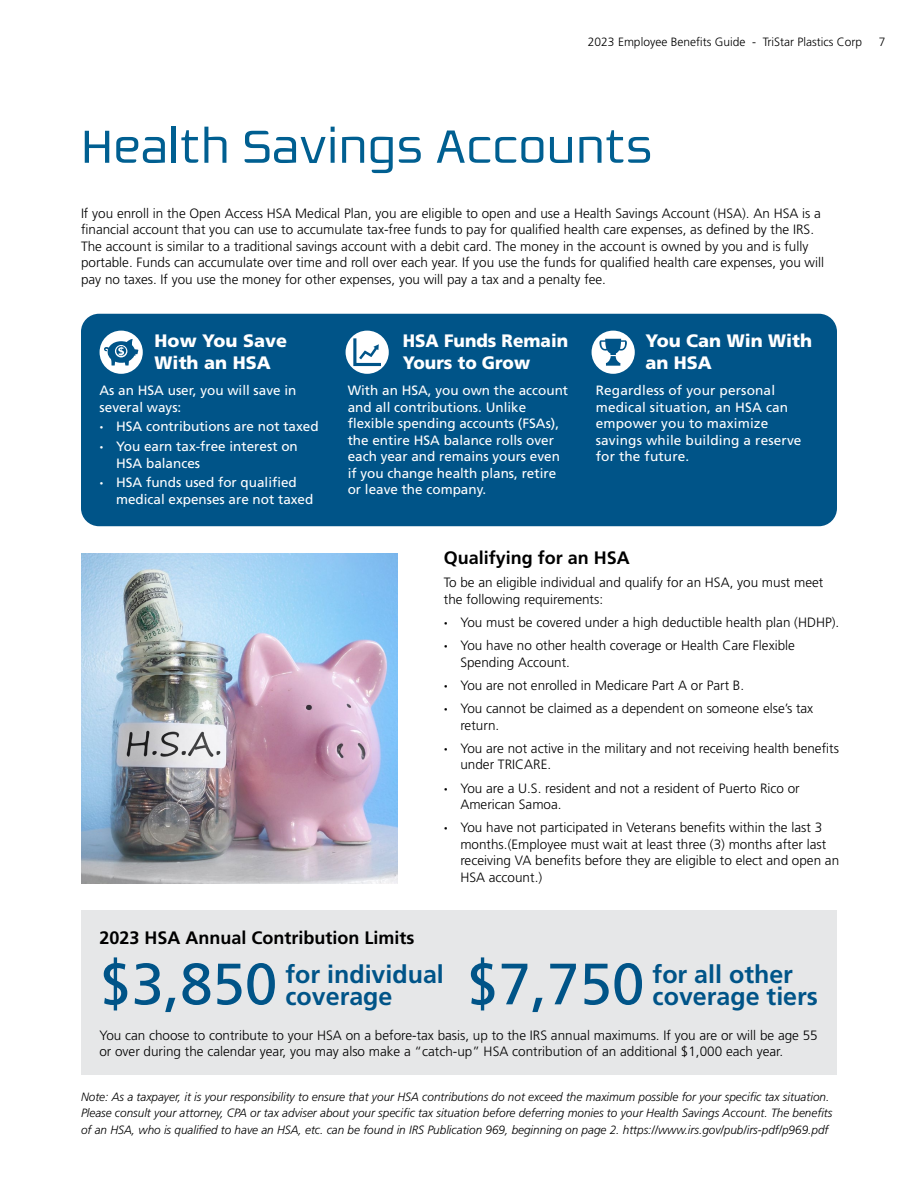
<style>
.page{position:relative;width:918px;height:1188px;background:#fff}
.page>*{position:absolute;margin:0;border:0;box-sizing:border-box;transform-origin:0 0}
.t1{font:58.2px "Frutiger LT Std";color:#005488}
.t2{font:51.6px "Resea";color:#005f91}
.t3{font:700 25.05px/22.6px "Frutiger LT Std";color:#005488}
.t4{font:700 18px "Frutiger LT Std";color:#000}
.t5{font:900 18px/21.6px "Frutiger LT Std";color:#fff}
.t6{font:900 18px/21.6px "Frutiger LT Std";color:#fff;scale:.95 1}
.t7{font:300 13.5px/16.5px "Frutiger LT Std";color:#000}
.t8{font:13.5px/16.5px "Frutiger LT Std";color:#fff}
.t9{font:italic 300 12px/16.5px "Frutiger LT Std";color:#000}
.t10{font:300 12px "Frutiger LT Std";color:#000}
.s1{font-weight:900}
</style>
<div class="page">
<div style="left:81px;top:910px;width:756px;height:165px;background:#e6e7e8"></div>
<div style="left:81px;top:314px;width:756px;height:212px;background:#005488;border-radius:18px"></div>
<div style="left:100px;top:331px;width:43px;height:43px;background:#fff;border-radius:50%"></div>
<svg style="left:104px;top:339px;width:34px;height:27px"></svg>
<div style="left:346px;top:331px;width:43px;height:43px;background:#fff;border-radius:50%"></div>
<svg style="left:353px;top:338px;width:28px;height:28px"></svg>
<div style="left:592px;top:331px;width:43px;height:43px;background:#fff;border-radius:50%"></div>
<svg style="left:599px;top:339px;width:28px;height:27px"></svg>
<img style="left:81px;top:554px;width:316px;height:329px">
<p class="t10" style="left:588px;top:35px;width:276px">2023 Employee Benefits Guide - TriStar Plastics Corp</p>
<p class="t10" style="left:879px;top:35px;width:8px">7</p>
<h2 class="t2" style="left:81px;top:119px;width:573px">Health Savings Accounts</h2>
<p class="t7" style="left:81px;top:205px;width:745px">If you enroll in the Open Access HSA Medical Plan, you are eligible to open and use a Health Savings Account (HSA). An HSA is a financial account that you can use to accumulate tax-free funds to pay for qualified health care expenses, as defined by the IRS.<br>The account is similar to a traditional savings account with a debit card. The money in the account is owned by you and is fully portable. Funds can accumulate over time and roll over each year. If you use the funds for qualified health care expenses, you will pay no taxes. If you use the money for other expenses, you will pay a tax and a penalty fee.</p>
<h3 class="t5" style="left:155px;top:330px;width:134px">How You Save<br>With an HSA</h3>
<p class="t8" style="left:100px;top:382px;width:198px">As an HSA user, you will save in several ways:</p>
<p class="t8" style="left:100px;top:417px;width:221px;line-height:19.8px"><span class="s1">·</span> HSA contributions are not taxed <span class="s1">·</span> You earn tax-free interest on</p>
<p class="t8" style="left:100px;top:453px;width:199px;line-height:19.8px;text-indent:17px">HSA balances<br><span class="s1">·</span> HSA funds used for qualified</p>
<p class="t8" style="left:116px;top:491px;width:199px">medical expenses are not taxed</p>
<h3 class="t6" style="left:403px;top:330px;width:176px">HSA Funds Remain<br>Yours to Grow</h3>
<p class="t8" style="left:348px;top:382px;width:222px">With an HSA, you own the account and all contributions. Unlike flexible spending accounts (FSAs), the entire HSA balance rolls over each year and remains yours even if you change health plans, retire or leave the company.</p>
<h3 class="t5" style="left:645px;top:330px;width:168px">You Can Win With an HSA</h3>
<p class="t8" style="left:596px;top:382px;width:207px">Regardless of your personal medical situation, an HSA can empower you to maximize savings while building a reserve for the future.</p>
<h3 class="t4" style="left:444px;top:547px;width:188px">Qualifying for an HSA</h3>
<p class="t7" style="left:444px;top:574px;width:381px">To be an eligible individual and qualify for an HSA, you must meet the following requirements:</p>
<p class="t7" style="left:444px;top:611px;width:397px;line-height:23.2px"><span class="s1">·</span> You must be covered under a high deductible health plan (HDHP). <span class="s1">·</span> You have no other health coverage or Health Care Flexible</p>
<p class="t7" style="left:444px;top:651px;width:371px;line-height:23.2px;text-indent:17px">Spending Account.<br><span class="s1">·</span> You are not enrolled in Medicare Part A or Part B.<br><span class="s1">·</span> You cannot be claimed as a dependent on someone else’s tax</p>
<p class="t7" style="left:444px;top:714px;width:397px;line-height:23.2px;text-indent:17px">return.<br><span class="s1">·</span> You are not active in the military and not receiving health benefits</p>
<p class="t7" style="left:444px;top:753px;width:357px;line-height:23.2px;text-indent:17px">under TRICARE.<br><span class="s1">·</span> You are a U.S. resident and not a resident of Puerto Rico or</p>
<p class="t7" style="left:444px;top:793px;width:380px;line-height:23.2px;text-indent:17px">American Samoa.<br><span class="s1">·</span> You have not participated in Veterans benefits within the last 3</p>
<p class="t7" style="left:460px;top:836px;width:380px">months.(Employee must wait at least three (3) months after last receiving VA benefits before they are eligible to elect and open an<br>HSA account.)</p>
<h3 class="t4" style="left:99px;top:927px;width:317px">2023 HSA Annual Contribution Limits</h3>
<h1 class="t1" style="left:99px;top:950px;width:179px">$3,850</h1>
<h1 class="t1" style="left:466px;top:950px;width:179px">$7,750</h1>
<h3 class="t3" style="left:285px;top:963px;width:160px">for individual coverage</h3>
<h3 class="t3" style="left:653px;top:963px;width:167px">for all other coverage tiers</h3>
<p class="t7" style="left:99px;top:1027px;width:720px">You can choose to contribute to your HSA on a before-tax basis, up to the IRS annual maximums. If you are or will be age 55 or over during the calendar year, you may also make a “catch-up” HSA contribution of an additional $1,000 each year.</p>
<p class="t9" style="left:81px;top:1088px;width:753px">Note: As a taxpayer, it is your responsibility to ensure that your HSA contributions do not exceed the maximum possible for your specific tax situation.<br>Please consult your attorney, CPA or tax adviser about your specific tax situation before deferring monies to your Health Savings Account. The benefits of an HSA, who is qualified to have an HSA, etc. can be found in IRS Publication 969, beginning on page 2. https://www.irs.gov/pub/irs-pdf/p969.pdf</p>
</div>
